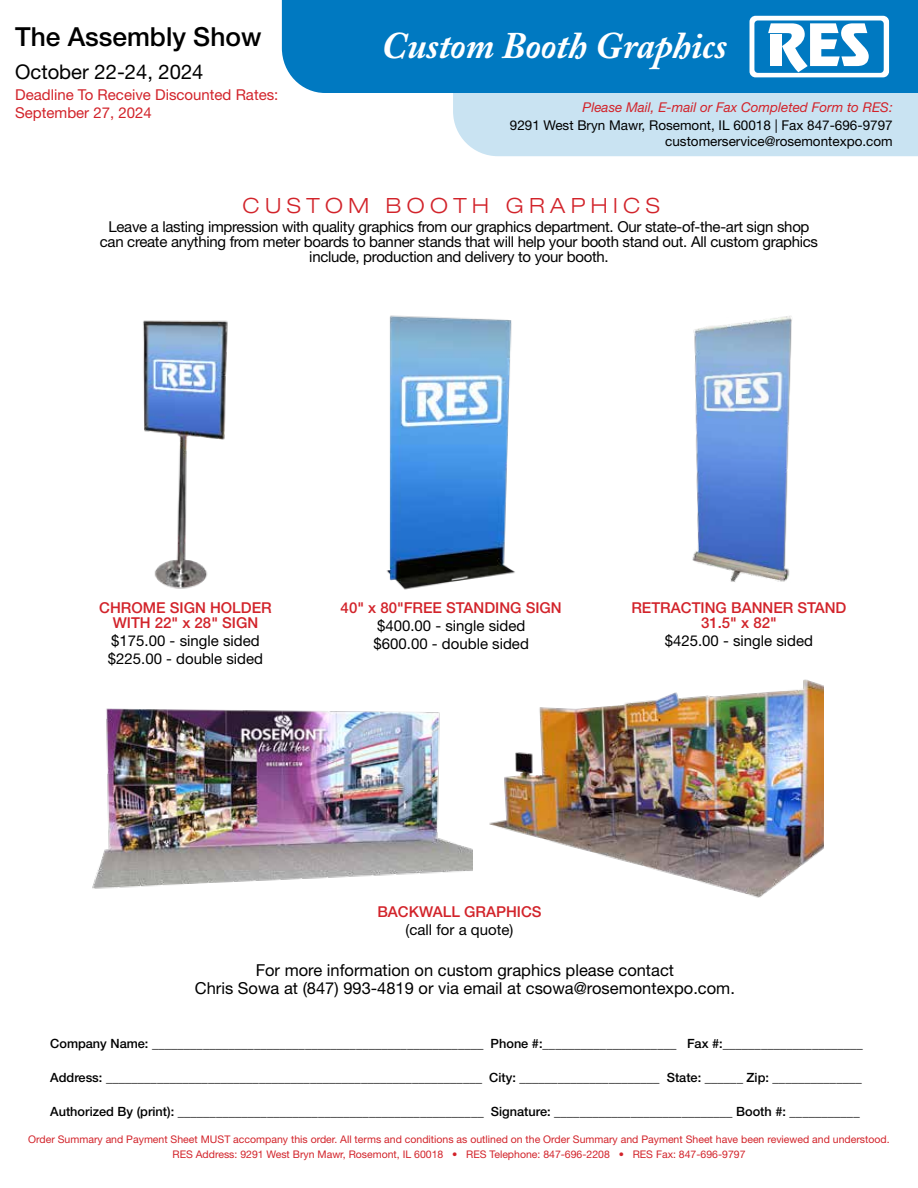
<style>
.page{position:relative;width:918px;height:1188px;background:#fff}
.page>*{position:absolute;margin:0;border:0;box-sizing:border-box;transform-origin:0 0}
.t1{font:italic 700 37.35px "Adobe Caslon Pro";color:#fff}
.t2{font:500 26.25px "Helvetica Neue LT Std";color:#000}
.t3{font:300 expanded 21px "Helvetica Neue LT Std";letter-spacing:.26em;color:#d2232a}
.t4{font:20.25px "Helvetica Neue LT Std";color:#000}
.t5{font:16.5px/18px "Helvetica Neue LT Std";color:#000;text-align:center}
.t6{font:15px/15px "Helvetica Neue LT Std";letter-spacing:-.02em;color:#000;text-align:center}
.t7{font:15px/18px "Helvetica Neue LT Std";color:#000}
.t8{font:500 15px/15px "Helvetica Neue LT Std";color:#d2232a;text-align:center}
.t9{font:15px/18px "Helvetica Neue LT Std";color:#d2232a}
.t10{font:13.5px/15.6px "Helvetica Neue LT Std";color:#000;text-align:right}
.t11{font:italic 13.5px "Helvetica Neue LT Std";color:#d2232a}
.t12{font:500 12.75px "Helvetica Neue LT Std";color:#000}
.t13{font:10.5px/15.3px "Helvetica Neue LT Std";color:#d2232a;text-align:center}
</style>
<div class="page">
<img style="left:143px;top:320px;width:85px;height:269px">
<img style="left:692px;top:316px;width:100px;height:266px">
<img style="left:386px;top:315px;width:129px;height:275px">
<img style="left:489px;top:679px;width:335px;height:219px">
<img style="left:92px;top:708px;width:380px;height:181px">
<div style="left:282px;top:0;width:636px;height:93px;background:#0079c1"></div>
<svg style="left:453px;top:16px;width:465px;height:140px;background:#6cb1db"></svg>
<div style="left:770px;top:34px;width:12px;height:32px;background:#fff"></div>
<h2 class="t2" style="left:15px;top:21px;width:248px">The Assembly Show</h2>
<h3 class="t4" style="left:15px;top:59px;width:190px">October 22-24, 2024</h3>
<p class="t9" style="left:15px;top:85px;width:265px">Deadline To Receive Discounted Rates:<br>September 27, 2024</p>
<h1 class="t1" style="left:382px;top:24px;width:347px">Custom Booth Graphics</h1>
<p class="t11" style="left:583px;top:99px;width:312px">Please Mail, E-mail or Fax Completed Form to RES:</p>
<p class="t10" style="left:510px;top:118px;width:384px">9291 West Bryn Mawr, Rosemont, IL 60018 | Fax 847-696-9797 customerservice@rosemontexpo.com</p>
<h3 class="t3" style="left:243px;top:193px;width:419px">CUSTOM BOOTH GRAPHICS</h3>
<p class="t6" style="left:100px;top:219px;width:720px">Leave a lasting impression with quality graphics from our graphics department. Our state-of-the-art sign shop can create anything from meter boards to banner stands that will help your booth stand out. All custom graphics include, production and delivery to your booth.</p>
<p class="t8" style="left:99px;top:600px;width:174px">CHROME SIGN HOLDER<br>WITH 22" x 28" SIGN</p>
<p class="t7" style="left:108px;top:632px;width:157px">$175.00 - single sided $225.00 - double sided</p>
<p class="t8" style="left:341px;top:600px;width:223px">40" x 80"FREE STANDING SIGN</p>
<p class="t7" style="left:374px;top:617px;width:157px">$400.00 - single sided $600.00 - double sided</p>
<p class="t8" style="left:631px;top:600px;width:217px">RETRACTING BANNER STAND<br>31.5" x 82"</p>
<p class="t7" style="left:665px;top:632px;width:150px">$425.00 - single sided</p>
<p class="t8" style="left:377px;top:904px;width:166px">BACKWALL GRAPHICS</p>
<p class="t7" style="left:406px;top:920px;width:109px">(call for a quote)</p>
<p class="t5" style="left:195px;top:961px;width:542px">For more information on custom graphics please contact<br>Chris Sowa at (847) 993-4819 or via email at csowa@rosemontexpo.com.</p>
<p class="t12" style="left:50px;top:1036px;width:814px">Company Name: ____________________________________________________ Phone #:_____________________ Fax #:______________________</p>
<p class="t12" style="left:50px;top:1070px;width:813px">Address: ___________________________________________________________ City: ______________________ State: ______ Zip: ______________</p>
<p class="t12" style="left:50px;top:1103px;width:811px">Authorized By (print): ________________________________________________ Signature: ____________________________ Booth #: ___________</p>
<p class="t13" style="left:28px;top:1131px;width:863px">Order Summary and Payment Sheet MUST accompany this order. All terms and conditions as outlined on the Order Summary and Payment Sheet have been reviewed and understood.<br>RES Address: 9291 West Bryn Mawr, Rosemont, IL 60018 • RES Telephone: 847-696-2208 • RES Fax: 847-696-9797</p>
</div>
